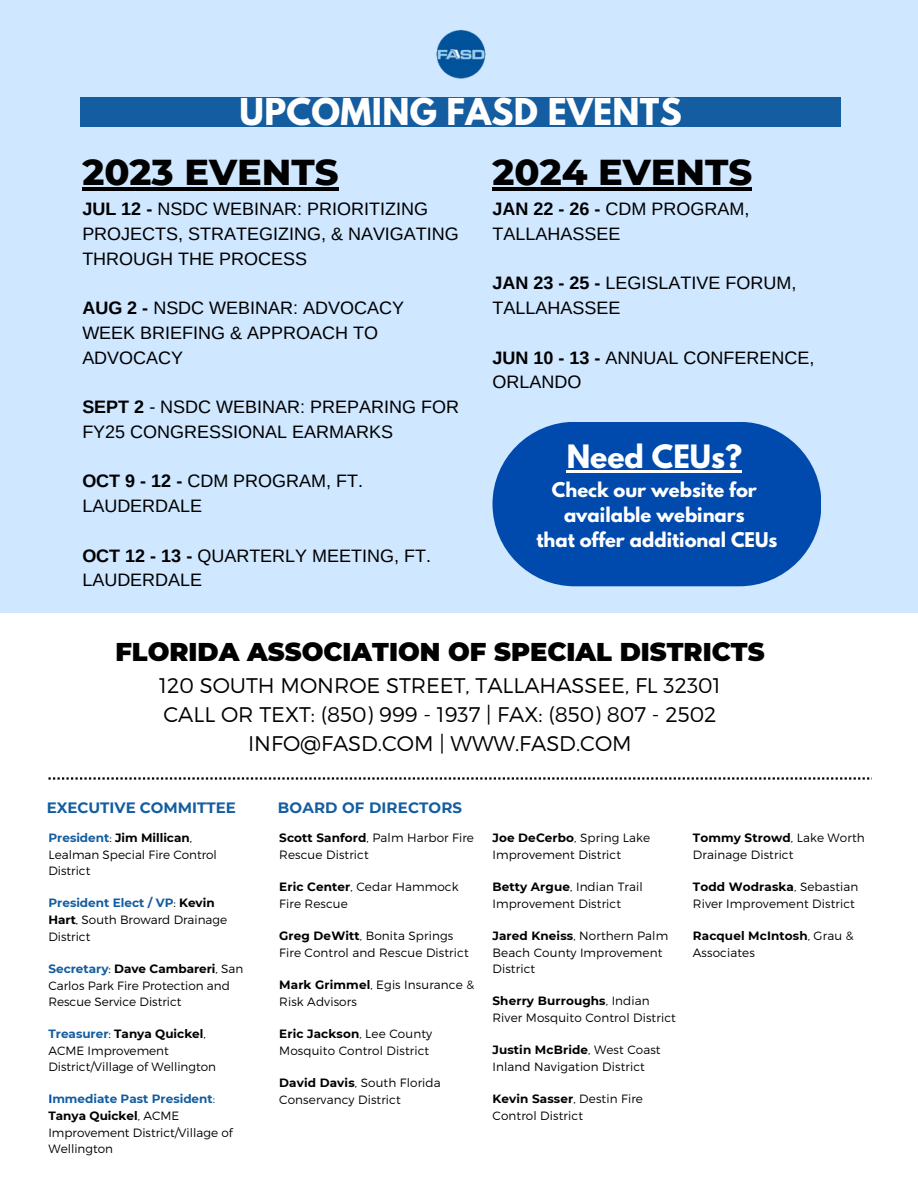
<style>
.page{position:relative;width:918px;height:1188px;background:#fff}
.page>*{position:absolute;margin:0;border:0;box-sizing:border-box;transform-origin:0 0}
.t1{font:800 36.75px "Montserrat";color:#000}
.t2{font:700 32.85px "League Spartan";letter-spacing:.01em;color:#fff}
.t3{font:700 28.5px "League Spartan";color:#fff}
.t4{font:900 25.65px "Montserrat";color:#000}
.t5{font:300 21.15px "Montserrat";color:#000}
.t6{font:18px/24.8px "Arimo";color:#000}
.t7{font:700 18px/24.8px "League Spartan";color:#fff;text-align:center}
.t8{font:700 15px "Montserrat";color:#145da0}
.t9{font:300 12px/17px "Montserrat";letter-spacing:.01em;color:#000}
.s1{font-weight:700}
.s2{font-weight:700;color:#145da0}
.s3{font-weight:700;color:#004aad}
.s4{color:#004aad}
</style>
<div class="page">
<div style="left:0;top:0;width:918px;height:612px;background:#cfe7ff"></div>
<div style="left:80px;top:97px;width:761px;height:30px;background:#145da0"></div>
<svg style="left:48px;top:777px;width:824px;height:3px"></svg>
<img style="left:436px;top:30px;width:50px;height:49px">
<div style="left:492px;top:422px;width:329px;height:164px;background:#004aad;border-radius:82px"></div>
<hr style="left:82px;top:187px;width:257px;height:3px;background:#000">
<hr style="left:492px;top:187px;width:260px;height:3px;background:#000">
<hr style="left:567px;top:470px;width:175px;height:2px;background:#fff">
<p class="t2" style="left:240px;top:96px;width:444px">UPCOMING FASD EVENTS</p>
<p class="t1" style="left:82px;top:149px;width:258px">2023 EVENTS</p>
<p class="t6" style="left:82px;top:196px;width:378px"><span class="s1">JUL 12 -</span> NSDC WEBINAR: PRIORITIZING<br>PROJECTS, STRATEGIZING, &amp; NAVIGATING<br>THROUGH THE PROCESS</p>
<p class="t6" style="left:82px;top:295px;width:323px"><span class="s1">AUG 2 -</span> NSDC WEBINAR: ADVOCACY<br>WEEK BRIEFING &amp; APPROACH TO<br>ADVOCACY</p>
<p class="t6" style="left:82px;top:394px;width:378px"><span class="s1">SEPT 2</span> - NSDC WEBINAR: PREPARING FOR<br>FY25 CONGRESSIONAL EARMARKS</p>
<p class="t6" style="left:82px;top:469px;width:282px"><span class="s1">OCT 9 - 12 -</span> CDM PROGRAM, FT.<br>LAUDERDALE</p>
<p class="t6" style="left:82px;top:543px;width:350px"><span class="s1">OCT 12 - 13 -</span> QUARTERLY MEETING, FT.<br>LAUDERDALE</p>
<p class="t1" style="left:492px;top:149px;width:261px">2024 EVENTS</p>
<p class="t6" style="left:492px;top:196px;width:258px"><span class="s1">JAN 22 - 26 -</span> CDM PROGRAM,<br>TALLAHASSEE</p>
<p class="t6" style="left:492px;top:271px;width:305px"><span class="s1">JAN 23 - 25 -</span> LEGISLATIVE FORUM,<br>TALLAHASSEE</p>
<p class="t6" style="left:492px;top:345px;width:323px"><span class="s1">JUN 10 - 13 -</span> ANNUAL CONFERENCE,<br>ORLANDO</p>
<p class="t3" style="left:567px;top:442px;width:177px">Need CEUs?</p>
<p class="t7" style="left:552px;top:480px;width:206px">Check our website for available webinars</p>
<p class="t7" style="left:536px;top:529px;width:242px">that offer additional CEUs</p>
<p class="t4" style="left:115px;top:637px;width:651px">FLORIDA ASSOCIATION OF SPECIAL DISTRICTS</p>
<p class="t5" style="left:159px;top:672px;width:563px">120 SOUTH MONROE STREET, TALLAHASSEE, FL 32301</p>
<p class="t5" style="left:163px;top:701px;width:555px">CALL OR TEXT: (850) 999 - 1937 | FAX: (850) 807 - 2502</p>
<p class="t5" style="left:248px;top:730px;width:385px">INFO@FASD.COM | WWW.FASD.COM</p>
<p class="t8" style="left:47px;top:798px;width:191px">EXECUTIVE COMMITTEE</p>
<p class="t9" style="left:48px;top:829px;width:170px;line-height:16.5px"><span class="s2">President</span>: <span class="s1">Jim Millican</span>,<br>Lealman Special Fire Control<br>District</p>
<p class="t9" style="left:48px;top:894px;width:180px"><span class="s2">President Elect / VP</span>: <span class="s1">Kevin<br>Hart</span>, South Broward Drainage<br>District</p>
<p class="t9" style="left:48px;top:960px;width:196px;line-height:16.5px"><span class="s2">Secretary</span>: <span class="s1">Dave Cambareri</span>, San<br>Carlos Park Fire Protection and<br>Rescue Service District</p>
<p class="t9" style="left:48px;top:1025px;width:169px;line-height:16.5px"><span class="s2">Treasurer</span>: <span class="s1">Tanya Quickel</span>,<br>ACME Improvement<br>District/Village of Wellington</p>
<p class="t9" style="left:48px;top:1090px;width:186px"><span class="s3">I</span><span class="s2">mmediate Past President</span><span class="s4">:<br></span><span class="s1">Tanya Quickel</span>, ACME<br>Improvement District/Village of<br>Wellington</p>
<p class="t8" style="left:278px;top:798px;width:186px">BOARD OF DIRECTORS</p>
<p class="t9" style="left:279px;top:829px;width:196px"><span class="s1">Scott Sanford</span>, Palm Harbor Fire<br>Rescue District</p>
<p class="t9" style="left:279px;top:878px;width:181px"><span class="s1">Eric Center</span>, Cedar Hammock<br>Fire Rescue</p>
<p class="t9" style="left:279px;top:927px;width:191px"><span class="s1">Greg DeWitt</span>, Bonita Springs<br>Fire Control and Rescue District</p>
<p class="t9" style="left:279px;top:976px;width:196px"><span class="s1">Mark Grimmel</span>, Egis Insurance &amp;<br>Risk Advisors</p>
<p class="t9" style="left:279px;top:1025px;width:154px"><span class="s1">Eric Jackson</span>, Lee County<br>Mosquito Control District</p>
<p class="t9" style="left:279px;top:1074px;width:163px"><span class="s1">David Davis</span>, South Florida<br>Conservancy District</p>
<p class="t9" style="left:492px;top:829px;width:159px"><span class="s1">Joe DeCerbo</span>, Spring Lake<br>Improvement District</p>
<p class="t9" style="left:492px;top:878px;width:152px"><span class="s1">Betty Argue</span>, Indian Trail<br>Improvement District</p>
<p class="t9" style="left:492px;top:927px;width:177px;line-height:16.5px"><span class="s1">Jared Kneiss</span>, Northern Palm<br>Beach County Improvement<br>District</p>
<p class="t9" style="left:492px;top:992px;width:185px"><span class="s1">Sherry Burroughs</span>, Indian<br>River Mosquito Control District</p>
<p class="t9" style="left:492px;top:1041px;width:170px"><span class="s1">Justin McBride</span>, West Coast<br>Inland Navigation District</p>
<p class="t9" style="left:492px;top:1090px;width:152px"><span class="s1">Kevin Sasser</span>, Destin Fire<br>Control District</p>
<p class="t9" style="left:693px;top:829px;width:173px"><span class="s1">Tommy Strowd</span>, Lake Worth<br>Drainage District</p>
<p class="t9" style="left:693px;top:878px;width:167px"><span class="s1">Todd Wodraska</span>, Sebastian<br>River Improvement District</p>
<p class="t9" style="left:693px;top:927px;width:162px"><span class="s1">Racquel McIntosh</span>, Grau &amp;<br>Associates</p>
</div>
